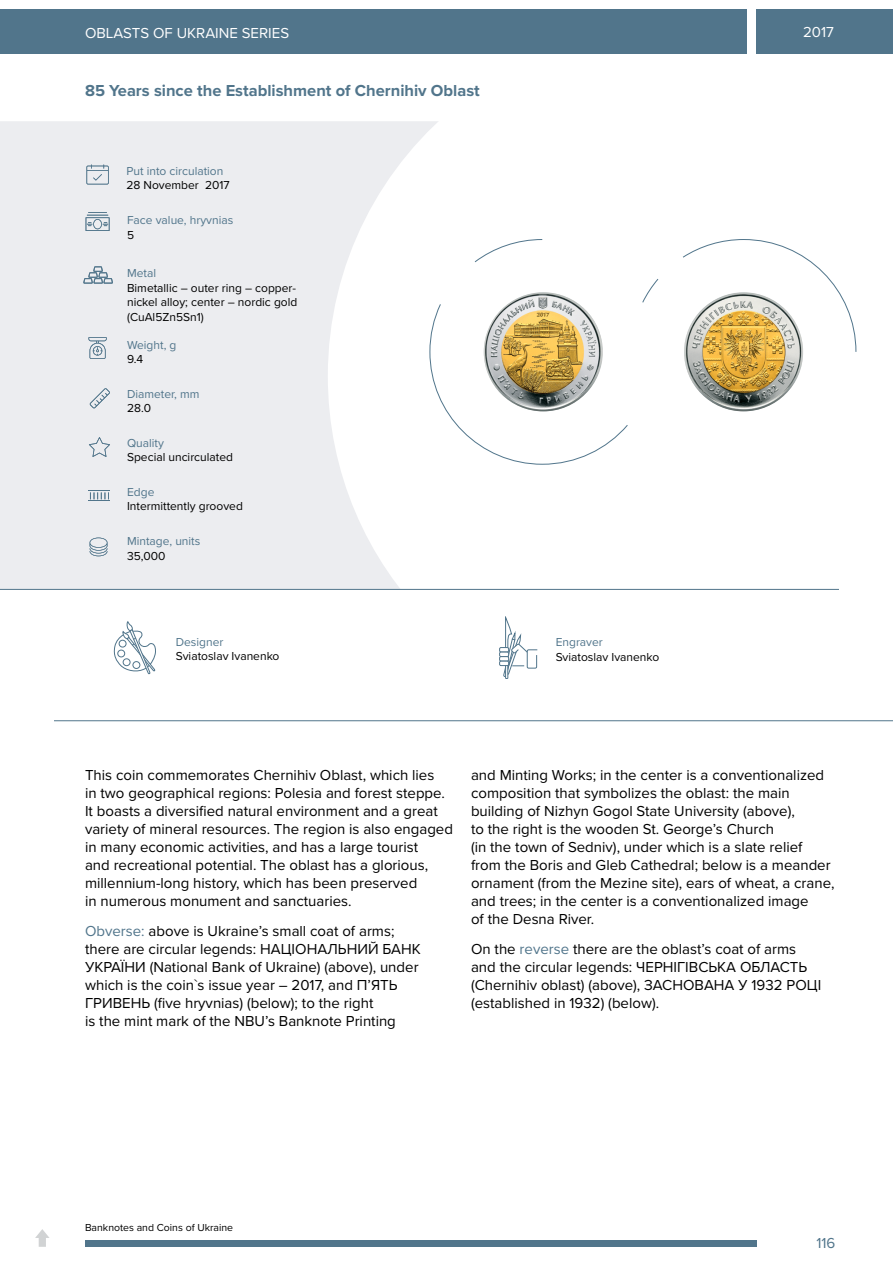
<style>
.page{position:relative;width:893px;height:1263px;background:#fff}
.page>*{position:absolute;margin:0;border:0;box-sizing:border-box;transform-origin:0 0}
.t1{font:700 16.5px "Proxima Nova";color:#51758b}
.t2{font:15px/18px "Proxima Nova";color:#000}
.t3{font:15px "Proxima Nova";color:#fff}
.t4{font:15px "Proxima Nova";color:#51758b}
.t5{font:12px/14.4px "Proxima Nova";color:#000;text-align:justify}
.t6{font:12px "Proxima Nova";color:#51758b}
.t7{font:10.5px "Proxima Nova";color:#000}
.s1{color:#51758b}
</style>
<div class="page">
<div style="left:0;top:121px;width:328px;height:468px;background:#ecedf0"></div>
<svg style="left:328px;top:121px;width:565px;height:601px"></svg>
<div style="left:0;top:10px;width:747px;height:44px;background:#51758b"></div>
<div style="left:756px;top:10px;width:137px;height:44px;background:#51758b"></div>
<div style="left:85px;top:1240px;width:671px;height:7px;background:#51758b"></div>
<svg style="left:113px;top:621px;width:43px;height:53px"></svg>
<div style="left:499px;top:647px;width:10px;height:5px;border:1px solid #51758b"></div>
<div style="left:499px;top:652px;width:10px;height:5px;border:1px solid #51758b"></div>
<div style="left:499px;top:656px;width:10px;height:5px;border:1px solid #51758b"></div>
<svg style="left:500px;top:617px;width:38px;height:62px"></svg>
<div style="left:499px;top:661px;width:10px;height:5px;border:1px solid #51758b"></div>
<hr style="left:54px;top:720px;width:839px;height:1px;background:#51758b">
<hr style="left:0;top:589px;width:839px;height:1px;background:#51758b">
<svg style="left:35px;top:1229px;width:14px;height:18px"></svg>
<svg style="left:474px;top:239px;width:69px;height:24px"></svg>
<svg style="left:682px;top:239px;width:175px;height:114px"></svg>
<svg style="left:429px;top:303px;width:199px;height:162px"></svg>
<svg style="left:642px;top:278px;width:17px;height:25px"></svg>
<img style="left:484px;top:292px;width:119px;height:119px;border-radius:60px">
<img style="left:684px;top:292px;width:119px;height:119px;border-radius:60px">
<svg style="left:83px;top:266px;width:30px;height:18px"></svg>
<svg style="left:88px;top:337px;width:19px;height:22px"></svg>
<svg style="left:90px;top:388px;width:20px;height:20px"></svg>
<svg style="left:89px;top:437px;width:21px;height:20px"></svg>
<svg style="left:89px;top:490px;width:21px;height:11px"></svg>
<svg style="left:90px;top:538px;width:17px;height:18px"></svg>
<svg style="left:86px;top:212px;width:24px;height:19px"></svg>
<svg style="left:86px;top:164px;width:23px;height:20px"></svg>
<p class="t3" style="left:85px;top:24px;width:206px">OBLASTS OF UKRAINE SERIES</p>
<p class="t1" style="left:85px;top:81px;width:396px">85 Years since the Establishment of Chernihiv Oblast</p>
<p class="t6" style="left:126px;top:164px;width:98px">Put into circulation</p>
<p class="t5" style="left:126px;top:178px;width:105px">28 November 2017</p>
<p class="t6" style="left:127px;top:213px;width:108px">Face value, hryvnias</p>
<p class="t5" style="left:127px;top:228px;width:9px">5</p>
<p class="t6" style="left:127px;top:266px;width:31px">Metal</p>
<p class="t5" style="left:127px;top:281px;width:172px">Bimetallic – outer ring – copper&shy;nickel alloy; center – nordic gold (CuAl5Zn5Sn1)</p>
<p class="t6" style="left:127px;top:337px;width:51px">Weight, g</p>
<p class="t5" style="left:127px;top:352px;width:18px">9.4</p>
<p class="t6" style="left:127px;top:386px;width:74px">Diameter, mm</p>
<p class="t5" style="left:127px;top:401px;width:26px">28.0</p>
<p class="t6" style="left:127px;top:435px;width:38px">Quality</p>
<p class="t5" style="left:127px;top:450px;width:108px">Special uncirculated</p>
<p class="t6" style="left:127px;top:485px;width:29px">Edge</p>
<p class="t5" style="left:127px;top:499px;width:117px">Intermittently grooved</p>
<p class="t6" style="left:127px;top:534px;width:75px">Mintage, units</p>
<p class="t5" style="left:127px;top:549px;width:40px">35,000</p>
<p class="t6" style="left:176px;top:634px;width:49px">Designer</p>
<p class="t5" style="left:176px;top:649px;width:105px">Sviatoslav Ivanenko</p>
<p class="t6" style="left:556px;top:635px;width:49px">Engraver</p>
<p class="t5" style="left:556px;top:650px;width:105px">Sviatoslav Ivanenko</p>
<p class="t3" style="left:803px;top:23px;width:32px">2017</p>
<p class="t2" style="left:85px;top:766px;width:369px">This coin commemorates Chernihiv Oblast, which lies<br>in two geographical regions: Polesia and forest steppe.<br>It boasts a diversified natural environment and a great variety of mineral resources. The region is also engaged in many economic activities, and has a large tourist<br>and recreational potential. The oblast has a glorious, millennium-long history, which has been preserved<br>in numerous monument and sanctuaries.</p>
<p class="t2" style="left:85px;top:923px;width:337px"><span class="s1">Obverse:</span> above is Ukraine’s small coat of arms; there are circular legends: НАЦІОНАЛЬНИЙ БАНК УКРАЇНИ (National Bank of Ukraine) (above), under which is the coin`s issue year – 2017, and П’ЯТЬ ГРИВЕНЬ (five hryvnias) (below); to the right<br>is the mint mark of the NBU’s Banknote Printing</p>
<p class="t2" style="left:471px;top:766px;width:365px">and Minting Works; in the center is a conventionalized composition that symbolizes the oblast: the main building of Nizhyn Gogol State University (above),<br>to the right is the wooden St. George’s Church<br>(in the town of Sedniv), under which is a slate relief from the Boris and Gleb Cathedral; below is a meander ornament (from the Mezine site), ears of wheat, a crane, and trees; in the center is a conventionalized image<br>of the Desna River.</p>
<p class="t2" style="left:471px;top:941px;width:352px">On the <span class="s1">reverse</span> there are the oblast’s coat of arms and the circular legends: ЧЕРНІГІВСЬКА ОБЛАСТЬ (Chernihiv oblast) (above), ЗАСНОВАНА У 1932 РОЦІ (established in 1932) (below).</p>
<p class="t7" style="left:85px;top:1221px;width:150px">Banknotes and Coins of Ukraine</p>
<p class="t4" style="left:816px;top:1234px;width:20px">116</p>
</div>
